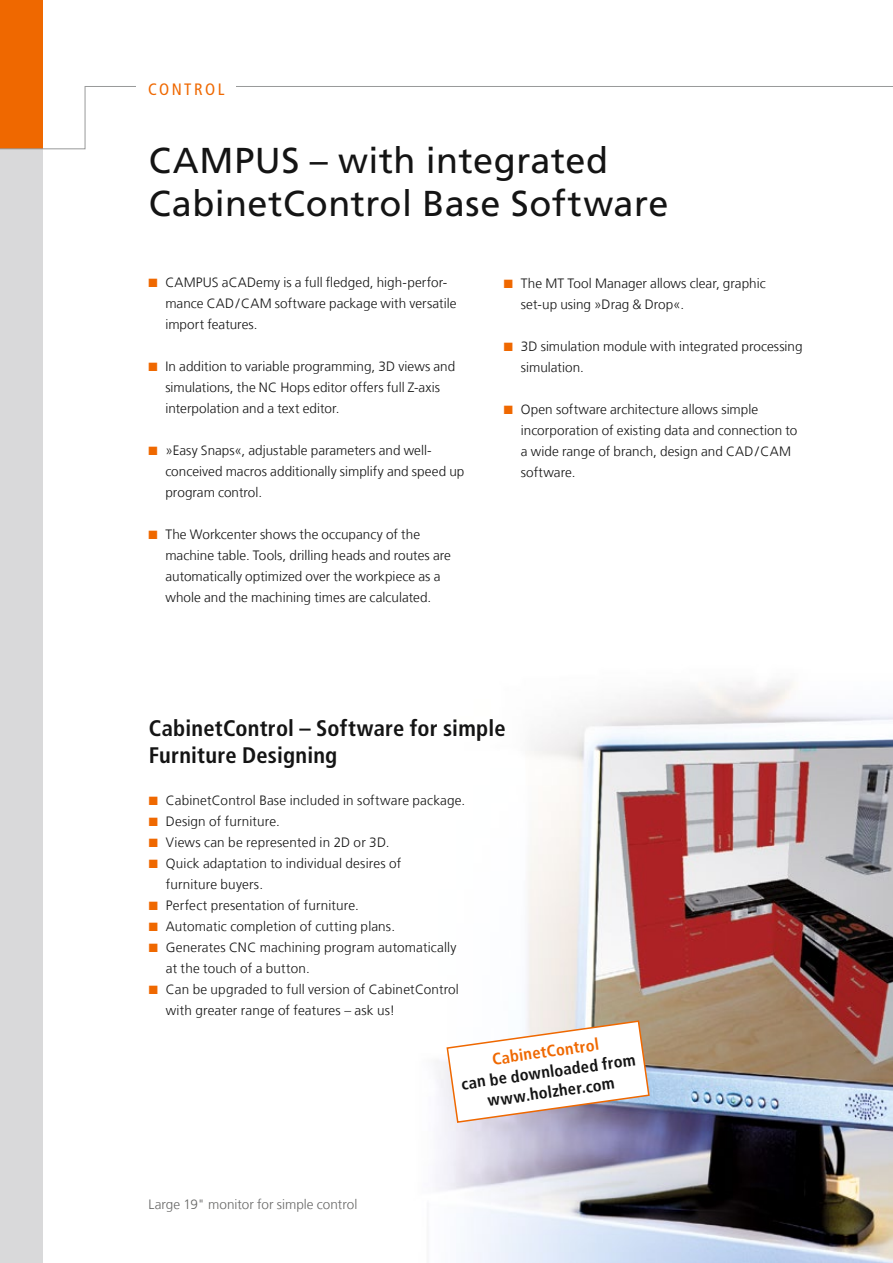
<style>
.page{position:relative;width:893px;height:1263px;background:#fff}
.page>*{position:absolute;margin:0;border:0;box-sizing:border-box;transform-origin:0 0}
.t1{font:36px/43.5px "Frutiger LT Com";letter-spacing:.015em;color:#141414}
.t2{font:700 condensed 22.5px/27px "Frutiger";letter-spacing:.01em;color:#141414}
.t3{font:700 condensed 16.5px/20.2px "Frutiger";color:#141414;text-align:center}
.t4{font:700 condensed 16.5px "Frutiger";color:#ef6800}
.t5{font:condensed 16.5px "Frutiger";letter-spacing:.155em;color:#ef6800}
.t6{font:300 13.5px/21px "Frutiger LT Com";letter-spacing:.005em;color:#141414}
.t7{font:300 13.5px "Frutiger LT Com";color:#686867}
.s1{color:#ef6800}
</style>
<div class="page">
<img style="left:436px;top:682px;width:457px;height:581px">
<div style="left:0;top:129px;width:43px;height:1134px;background:#d9d9da"></div>
<div style="left:0;top:0;width:43px;height:149px;background:#ef6800"></div>
<svg style="left:0;top:86px;width:893px;height:64px"></svg>
<svg style="left:446px;top:1019px;width:204px;height:105px"></svg>
<div style="left:136px;top:75px;width:100px;height:27px;background:#fff"></div>
<p class="t5" style="left:148px;top:79px;width:78px">CONTROL</p>
<h1 class="t1" style="left:149px;top:139px;width:521px">CAMPUS – with integrated<br>CabinetControl Base Software</h1>
<p class="t6" style="left:165px;top:272px;width:293px;text-indent:-17px"><span class="s1">■</span> CAMPUS aCADemy is a full fledged, high-perfor&shy;mance CAD/CAM software package with versatile import features.</p>
<p class="t6" style="left:165px;top:356px;width:291px;text-indent:-17px"><span class="s1">■</span> In addition to variable programming, 3D views and simulations, the NC Hops editor offers full Z-axis interpolation and a text editor.</p>
<p class="t6" style="left:165px;top:440px;width:301px;text-indent:-17px"><span class="s1">■</span> »Easy Snaps«, adjustable parameters and well&shy;conceived macros additionally simplify and speed up program control.</p>
<p class="t6" style="left:165px;top:524px;width:287px;text-indent:-17px"><span class="s1">■</span> The Workcenter shows the occupancy of the machine table. Tools, drilling heads and routes are automatically optimized over the workpiece as a whole and the machining times are calculated.</p>
<p class="t6" style="left:521px;top:272px;width:246px;text-indent:-17px"><span class="s1">■</span> The MT Tool Manager allows clear, graphic set-up using »Drag &amp; Drop«.</p>
<p class="t6" style="left:521px;top:335px;width:283px;text-indent:-17px"><span class="s1">■</span> 3D simulation module with integrated processing simulation.</p>
<p class="t6" style="left:521px;top:398px;width:278px;text-indent:-17px"><span class="s1">■</span> Open software architecture allows simple incorporation of existing data and connection to a wide range of branch, design and CAD/CAM software.</p>
<h2 class="t2" style="left:149px;top:714px;width:358px">CabinetControl – Software for simple<br>Furniture Designing</h2>
<p class="t6" style="left:149px;top:789px;width:318px"><span class="s1">■</span> CabinetControl Base included in software package.</p>
<p class="t6" style="left:149px;top:810px;width:132px"><span class="s1">■</span> Design of furniture.</p>
<p class="t6" style="left:149px;top:831px;width:242px"><span class="s1">■</span> Views can be represented in 2D or 3D.</p>
<p class="t6" style="left:166px;top:852px;width:237px;text-indent:-17px"><span class="s1">■</span> Quick adaptation to individual desires of furniture buyers.</p>
<p class="t6" style="left:149px;top:894px;width:211px"><span class="s1">■</span> Perfect presentation of furniture.</p>
<p class="t6" style="left:149px;top:915px;width:248px"><span class="s1">■</span> Automatic completion of cutting plans.</p>
<p class="t6" style="left:166px;top:936px;width:292px;text-indent:-17px"><span class="s1">■</span> Generates CNC machining program automatically at the touch of a button.</p>
<p class="t6" style="left:166px;top:978px;width:295px;text-indent:-17px"><span class="s1">■</span> Can be upgraded to full version of CabinetControl with greater range of features – ask us!</p>
<p class="t4" style="left:491px;top:1049px;width:109px;rotate:-8deg">CabinetControl</p>
<p class="t3" style="left:460px;top:1074px;width:177px;rotate:-8deg">can be downloaded from www.holzher.com</p>
<p class="t7" style="left:148px;top:1196px;width:210px">Large 19" monitor for simple control</p>
</div>
